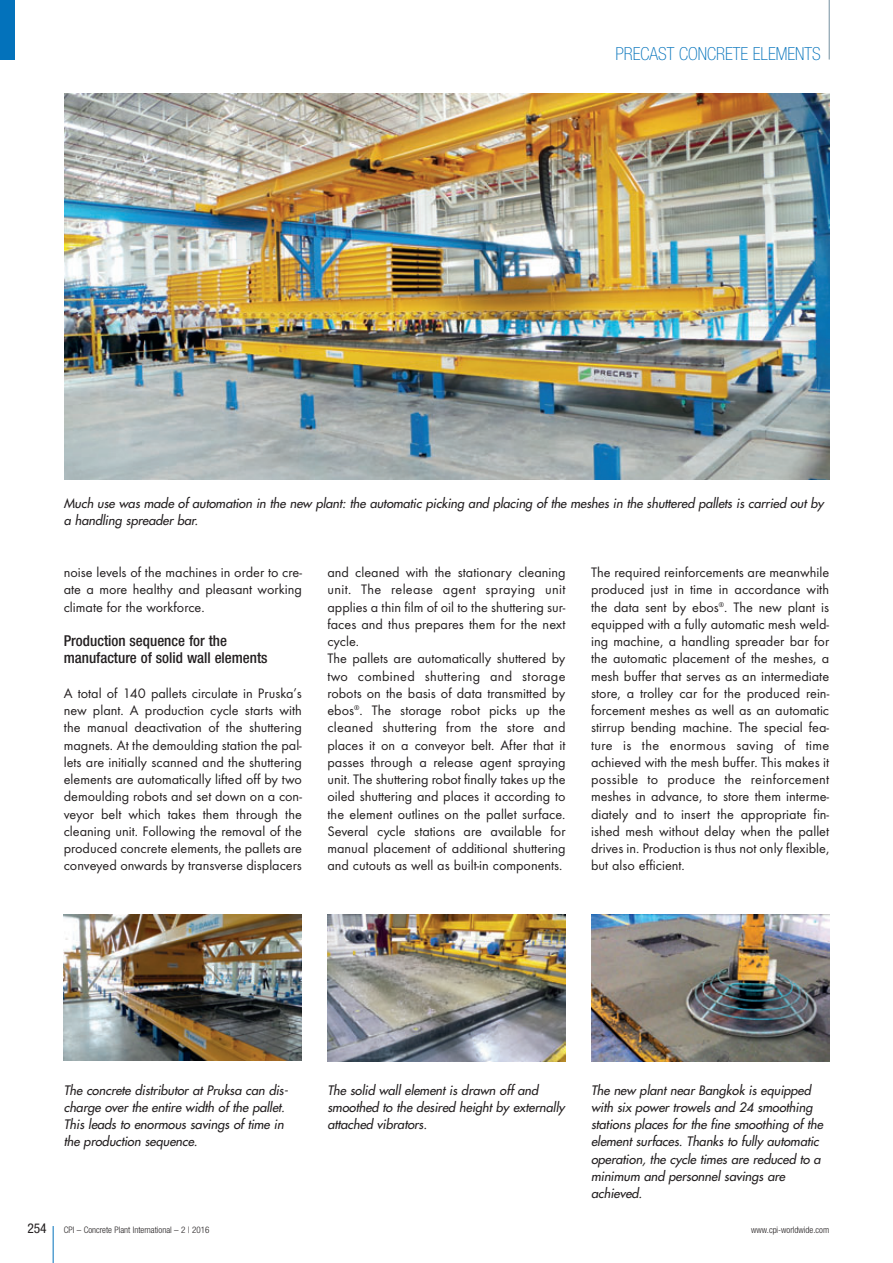
<style>
.page{position:relative;width:893px;height:1263px;background:#fff}
.page>*{position:absolute;margin:0;border:0;box-sizing:border-box;transform-origin:0 0}
.t1{font:100 condensed 18px "Helvetica Neue";color:#0372bb}
.t2{font:500 condensed 15px/17.2px "Helvetica Neue";color:#231f20}
.t3{font:14.25px/17.2px "Futura T";color:#231f20;text-align:justify}
.t4{font:condensed 13.5px "Helvetica Neue";color:#231f20}
.t5{font:italic 12.75px/17.2px "Futura";letter-spacing:-.005em;color:#231f20}
.t6{font:300 condensed 9px "Helvetica Neue";color:#231f20}
</style>
<div class="page">
<hr style="left:53px;top:1226px;width:1px;height:37px;background:#0372bb">
<hr style="left:829px;top:0;width:1px;height:60px;background:#73909f">
<div style="left:0;top:0;width:15px;height:60px;background:#0372bb"></div>
<img style="left:65px;top:94px;width:764px;height:386px">
<img style="left:64px;top:914px;width:238px;height:146px">
<img style="left:327px;top:914px;width:239px;height:147px">
<img style="left:591px;top:914px;width:238px;height:147px">
<p class="t1" style="left:615px;top:47px;width:207px">PRECAST CONCRETE ELEMENTS</p>
<p class="t5" style="left:64px;top:496px;width:761px">Much use was made of automation in the new plant: the automatic picking and placing of the meshes in the shuttered pallets is carried out by a handling spreader bar.</p>
<p class="t3" style="left:64px;top:565px;width:240px">noise levels of the machines in order to cre&shy;ate a more healthy and pleasant working climate for the workforce.</p>
<p class="t2" style="left:64px;top:633px;width:205px">Production sequence for the<br>manu facture of solid wall elements</p>
<p class="t3" style="left:64px;top:686px;width:240px">A total of 140 pallets circulate in Pruska’s new plant. A production cycle starts with the manual deactivation of the shuttering magnets. At the demoulding station the pal&shy;lets are initially scanned and the shuttering elements are automatically lifted off by two demoulding robots and set down on a con&shy;veyor belt which takes them through the cleaning unit. Following the removal of the produced concrete elements, the pallets are conveyed onwards by transverse displacers</p>
<p class="t3" style="left:327px;top:565px;width:240px;text-align:left">and cleaned with the stationary cleaning unit. The release agent spraying unit applies a thin film of oil to the shuttering sur&shy;faces and thus prepares them for the next cycle.<br>The pallets are automatically shuttered by two combined shuttering and storage robots on the basis of data transmitted by ebos<sup>®</sup>. The storage robot picks up the cleaned shuttering from the store and places it on a conveyor belt. After that it passes through a release agent spraying unit. The shuttering robot finally takes up the oiled shuttering and places it according to the element outlines on the pallet surface.<br>Several cycle stations are available for manual placement of additional shuttering and cutouts as well as built-in components.</p>
<p class="t3" style="left:591px;top:565px;width:240px">The required reinforcements are meanwhile produced just in time in accordance with the data sent by ebos<sup>®</sup>. The new plant is equipped with a fully automatic mesh weld&shy;ing machine, a handling spreader bar for the automatic placement of the meshes, a mesh buffer that serves as an intermediate store, a trolley car for the produced rein&shy;forcement meshes as well as an automatic stirrup bending machine. The special fea&shy;ture is the enormous saving of time achieved with the mesh buffer. This makes it possible to produce the reinforcement meshes in advance, to store them interme&shy;diately and to insert the appropriate fin&shy;ished mesh without delay when the pallet drives in. Production is thus not only flexible, but also efficient.</p>
<p class="t5" style="left:64px;top:1082px;width:228px">The concrete distributor at Pruksa can dis&shy;charge over the entire width of the pallet.<br>This leads to enormous savings of time in the production sequence.</p>
<p class="t5" style="left:327px;top:1082px;width:239px">The solid wall element is drawn off and smoothed to the desired height by externally attached vibrators.</p>
<p class="t5" style="left:591px;top:1082px;width:236px">The new plant near Bangkok is equipped with six power trowels and 24 smoothing stations places for the fine smoothing of the element surfaces. Thanks to fully automatic operation, the cycle times are reduced to a minimum and personnel savings are achieved.</p>
<p class="t4" style="left:28px;top:1223px;width:21px">254</p>
<p class="t6" style="left:64px;top:1226px;width:147px">CPI – Concrete Plant International – 2 | 2016</p>
<p class="t6" style="left:751px;top:1226px;width:79px">www.cpi-worldwide.com</p>
</div>
